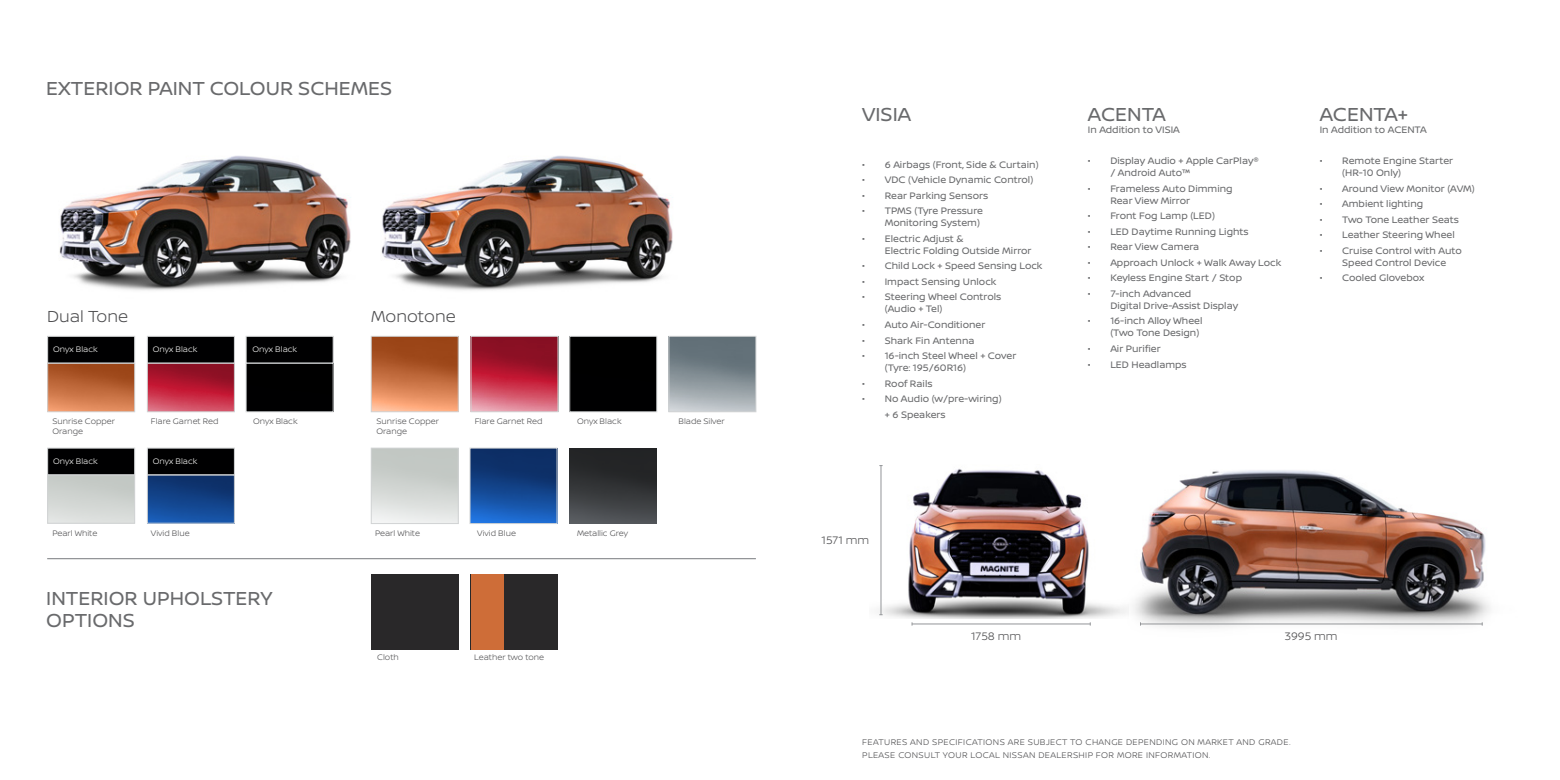
<style>
.page{position:relative;width:1560px;height:780px;background:#fff}
.page>*{position:absolute;margin:0;border:0;box-sizing:border-box;transform-origin:0 0}
.t1{font:20px/22.5px "Nissan Brand";color:#696a6c}
.t2{font:300 17px "Nissan Brand";color:#4d4d4f}
.t3{font:300 11.5px "Nissan Brand";color:#4d4d4f}
.t4{font:10px/12px "Nissan Brand";color:#696a6c}
.t5{font:300 8.75px/12.5px "Nissan Brand";letter-spacing:.04em;color:#4d4d4f}
.t6{font:300 8.38px/10.1px "Nissan Brand";color:#4d4d4f}
.t7{font:300 8.38px "Nissan Brand";color:#fff}
</style>
<div class="page">
<img style="left:381px;top:155px;width:292px;height:136px">
<img style="left:59px;top:155px;width:292px;height:136px">
<div style="left:47px;top:336px;width:88px;height:27px;background:#000001;border:1px solid #d1d3d4"></div>
<div style="left:47px;top:448px;width:88px;height:27px;background:#000001;border:1px solid #d1d3d4"></div>
<div style="left:147px;top:336px;width:88px;height:27px;background:#000001;border:1px solid #d1d3d4"></div>
<div style="left:147px;top:448px;width:88px;height:27px;background:#000001;border:1px solid #d1d3d4"></div>
<div style="left:246px;top:336px;width:87px;height:27px;background:#000001;border:1px solid #d1d3d4"></div>
<img style="left:373px;top:338px;width:83px;height:72px">
<div style="left:371px;top:336px;width:87px;height:76px;border:1px solid #d1d3d4"></div>
<img style="left:49px;top:365px;width:84px;height:45px">
<div style="left:47px;top:363px;width:88px;height:49px;border:1px solid #d1d3d4"></div>
<img style="left:472px;top:338px;width:84px;height:72px">
<div style="left:470px;top:336px;width:88px;height:76px;border:1px solid #d1d3d4"></div>
<img style="left:149px;top:365px;width:84px;height:45px">
<div style="left:147px;top:363px;width:88px;height:49px;border:1px solid #d1d3d4"></div>
<img style="left:149px;top:477px;width:84px;height:44px">
<div style="left:147px;top:475px;width:88px;height:48px;border:1px solid #d1d3d4"></div>
<div style="left:47px;top:475px;width:88px;height:48px;border:1px solid #d1d3d4"></div>
<div style="left:371px;top:448px;width:87px;height:76px;border:1px solid #d1d3d4"></div>
<div style="left:571px;top:338px;width:84px;height:72px;background:#000"></div>
<div style="left:569px;top:336px;width:88px;height:76px;border:1px solid #d1d3d4"></div>
<div style="left:248px;top:365px;width:83px;height:45px;background:#000"></div>
<div style="left:246px;top:363px;width:87px;height:49px;border:1px solid #d1d3d4"></div>
<img style="left:471px;top:450px;width:84px;height:72px">
<div style="left:469px;top:448px;width:88px;height:76px;border:1px solid #d1d3d4"></div>
<img style="left:569px;top:448px;width:87px;height:75px">
<img style="left:670px;top:338px;width:84px;height:72px">
<div style="left:668px;top:336px;width:88px;height:76px;border:1px solid #d1d3d4"></div>
<img style="left:879px;top:465px;width:233px;height:153px">
<img style="left:1112px;top:470px;width:378px;height:158px">
<hr style="left:880px;top:465px;width:1px;height:149px;background:#939598">
<hr style="left:1140px;top:623px;width:341px;height:1px;background:#939598">
<hr style="left:911px;top:623px;width:179px;height:1px;background:#939598">
<div style="left:371px;top:574px;width:87px;height:75px;background:#292829"></div>
<div style="left:471px;top:574px;width:87px;height:75px;background:#292829"></div>
<hr style="left:47px;top:558px;width:708px;height:1px;background:#939598">
<div style="left:471px;top:574px;width:32px;height:75px;background:#ce6d38"></div>
<h1 class="t1" style="left:46px;top:76px;width:347px">EXTERIOR PAINT COLOUR SCHEMES</h1>
<h2 class="t2" style="left:47px;top:304px;width:82px">Dual Tone</h2>
<p class="t7" style="left:53px;top:343px;width:46px">Onyx Black</p>
<p class="t7" style="left:153px;top:343px;width:46px">Onyx Black</p>
<p class="t7" style="left:252px;top:343px;width:46px">Onyx Black</p>
<p class="t6" style="left:52px;top:415px;width:64px">Sunrise Copper<br>Orange</p>
<p class="t6" style="left:151px;top:415px;width:69px">Flare Garnet Red</p>
<p class="t6" style="left:253px;top:415px;width:46px">Onyx Black</p>
<p class="t7" style="left:53px;top:454px;width:46px">Onyx Black</p>
<p class="t7" style="left:153px;top:454px;width:46px">Onyx Black</p>
<p class="t6" style="left:52px;top:527px;width:46px">Pearl White</p>
<p class="t6" style="left:151px;top:527px;width:40px">Vivid Blue</p>
<h1 class="t1" style="left:46px;top:585px;width:228px">INTERIOR UPHOLSTERY<br>OPTIONS</h1>
<h2 class="t2" style="left:371px;top:304px;width:86px">Monotone</h2>
<p class="t6" style="left:376px;top:415px;width:64px">Sunrise Copper<br>Orange</p>
<p class="t6" style="left:475px;top:415px;width:69px">Flare Garnet Red</p>
<p class="t6" style="left:577px;top:415px;width:46px">Onyx Black</p>
<p class="t6" style="left:375px;top:527px;width:46px">Pearl White</p>
<p class="t6" style="left:477px;top:527px;width:40px">Vivid Blue</p>
<p class="t6" style="left:577px;top:527px;width:53px">Metallic Grey</p>
<p class="t6" style="left:377px;top:651px;width:23px">Cloth</p>
<p class="t6" style="left:474px;top:651px;width:71px">Leather two tone</p>
<p class="t6" style="left:678px;top:415px;width:48px">Blade Silver</p>
<h1 class="t1" style="left:862px;top:102px;width:50px">VISIA</h1>
<p class="t4" style="left:862px;top:158px;width:178px">• 6 Airbags (Front, Side &amp; Curtain)</p>
<p class="t4" style="left:862px;top:173px;width:172px">• VDC (Vehicle Dynamic Control)</p>
<p class="t4" style="left:862px;top:189px;width:127px">• Rear Parking Sensors</p>
<p class="t4" style="left:862px;top:204px;width:122px;text-align:right">• TPMS (Tyre Pressure<br>Monitoring System)</p>
<p class="t4" style="left:884px;top:232px;width:148px;text-indent:-22px">• Electric Adjust &amp;<br>Electric Folding Outside Mirror</p>
<p class="t4" style="left:862px;top:259px;width:182px">• Child Lock + Speed Sensing Lock</p>
<p class="t4" style="left:862px;top:275px;width:136px">• Impact Sensing Unlock</p>
<p class="t4" style="left:884px;top:290px;width:118px;text-indent:-22px">• Steering Wheel Controls (Audio + Tel)</p>
<p class="t4" style="left:862px;top:318px;width:125px">• Auto Air-Conditioner</p>
<p class="t4" style="left:862px;top:334px;width:114px">• Shark Fin Antenna</p>
<p class="t4" style="left:884px;top:349px;width:133px;text-indent:-22px">• 16-inch Steel Wheel + Cover (Tyre: 195/60R16)</p>
<p class="t4" style="left:862px;top:377px;width:72px">• Roof Rails</p>
<p class="t4" style="left:884px;top:390px;width:118px;line-height:15.5px;text-indent:-23px">• No Audio (w/pre-wiring) + 6 Speakers</p>
<h1 class="t1" style="left:1087px;top:102px;width:80px">ACENTA</h1>
<p class="t4" style="left:1087px;top:123px;width:94px">In Addition to VISIA</p>
<p class="t4" style="left:1110px;top:154px;width:150px;text-indent:-22px">• Display Audio + Apple CarPlay® / Android Auto™</p>
<p class="t4" style="left:1110px;top:182px;width:124px;text-indent:-22px">• Frameless Auto Dimming<br>Rear View Mirror</p>
<p class="t4" style="left:1087px;top:209px;width:129px">• Front Fog Lamp (LED)</p>
<p class="t4" style="left:1087px;top:225px;width:162px">• LED Daytime Running Lights</p>
<p class="t4" style="left:1087px;top:240px;width:113px">• Rear View Camera</p>
<p class="t4" style="left:1087px;top:256px;width:195px">• Approach Unlock + Walk Away Lock</p>
<p class="t4" style="left:1087px;top:271px;width:156px">• Keyless Engine Start / Stop</p>
<p class="t4" style="left:1110px;top:287px;width:129px;text-indent:-22px">• 7-inch Advanced<br>Digital Drive-Assist Display</p>
<p class="t4" style="left:1110px;top:314px;width:94px;text-indent:-22px">• 16-inch Alloy Wheel (Two Tone Design)</p>
<p class="t4" style="left:1087px;top:342px;width:74px">• Air Purifier</p>
<p class="t4" style="left:1087px;top:358px;width:100px">• LED Headlamps</p>
<h1 class="t1" style="left:1319px;top:102px;width:90px">ACENTA+</h1>
<p class="t4" style="left:1319px;top:123px;width:108px">In Addition to ACENTA</p>
<p class="t4" style="left:1341px;top:154px;width:113px;text-indent:-22px">• Remote Engine Starter (HR-10 Only)</p>
<p class="t4" style="left:1319px;top:182px;width:156px">• Around View Monitor (AVM)</p>
<p class="t4" style="left:1319px;top:197px;width:105px">• Ambient lighting</p>
<p class="t4" style="left:1319px;top:213px;width:141px">• Two Tone Leather Seats</p>
<p class="t4" style="left:1319px;top:228px;width:137px">• Leather Steering Wheel</p>
<p class="t4" style="left:1341px;top:244px;width:121px;text-indent:-22px">• Cruise Control with Auto<br>Speed Control Device</p>
<p class="t4" style="left:1319px;top:271px;width:106px">• Cooled Glovebox</p>
<p class="t3" style="left:821px;top:532px;width:49px">1571 mm</p>
<p class="t3" style="left:970px;top:627px;width:52px">1758 mm</p>
<p class="t3" style="left:1284px;top:627px;width:54px">3995 mm</p>
<p class="t5" style="left:862px;top:735px;width:430px">FEATURES AND SPECIFICATIONS ARE SUBJECT TO CHANGE DEPENDING ON MARKET AND GRADE.<br>PLEASE CONSULT YOUR LOCAL NISSAN DEALERSHIP FOR MORE INFORMATION.</p>
</div>
